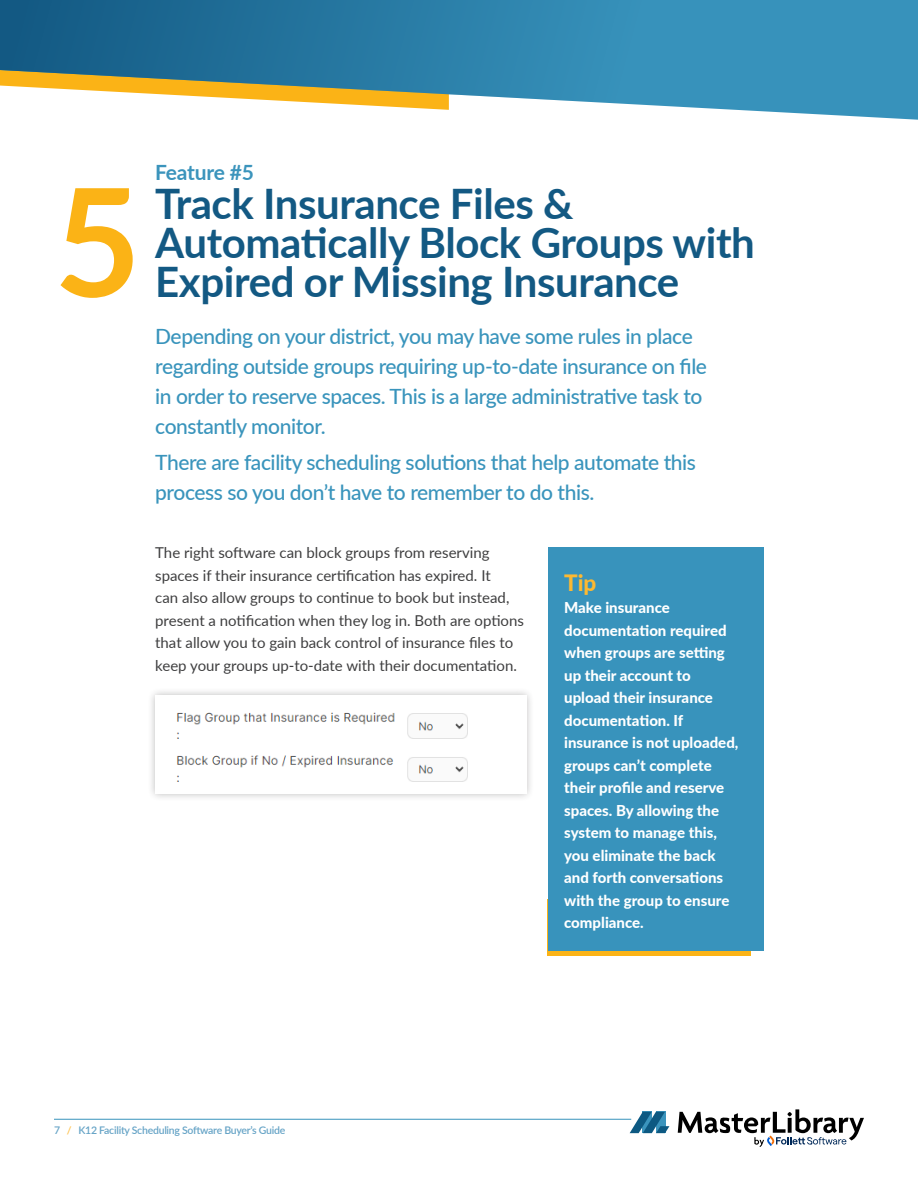
<style>
.page{position:relative;width:918px;height:1188px;background:#fff}
.page>*{position:absolute;margin:0;border:0;box-sizing:border-box;transform-origin:0 0}
.headline-gray{font:700 150px "Lato";color:#fbb316}
.headline-gray-2{font:700 42px/39px "Lato";letter-spacing:-.01em;color:#135983}
.t1{font:800 22.5px "Lato";color:#fdb931}
.t2{font:500 21px/30px "Lato";letter-spacing:-.02em;color:#3994bc}
.headline-gray-3{font:700 21px "Lato";letter-spacing:-.015em;color:#3b94bc}
.t3{font:800 15px/22.5px "Lato";color:#fff}
.t4{font:15px/22.5px "Lato";color:#3e3e3f}
.t5{font:600 10.5px "Lato";letter-spacing:-.025em;color:#65a3c6}
.s1{color:#fec14c}
</style>
<div class="page">
<hr style="left:54px;top:1119px;width:577px;height:1px;background:#3893bc">
<svg style="left:630px;top:1112px;width:39px;height:21px"></svg>
<svg style="left:678px;top:1109px;width:186px;height:38px"></svg>
<svg style="left:0;top:0;width:918px;height:120px;background:#5896ac"></svg>
<div style="left:548px;top:899px;width:203px;height:57px;background:#fbb316"></div>
<div style="left:548px;top:547px;width:216px;height:404px;background:#3893bc"></div>
<div style="left:147px;top:687px;width:388px;height:115px;background:#231f20;opacity:.31"></div>
<img style="left:155px;top:696px;width:371px;height:98px">
<p class="headline-gray" style="left:54px;top:132px;width:89px">5</p>
<p class="headline-gray-3" style="left:155px;top:157px;width:100px">Feature #5</p>
<p class="headline-gray-2" style="left:155px;top:182px;width:420px">Track Insurance Files &amp;</p>
<p class="headline-gray-2" style="left:155px;top:221px;width:601px">Automatically Block Groups with<br>Expired or Missing Insurance</p>
<p class="t2" style="left:155px;top:320px;width:553px">Depending on your district, you may have some rules in place regarding outside groups requiring up-to-date insurance on file in order to reserve spaces. This is a large administrative task to constantly monitor.</p>
<p class="t2" style="left:155px;top:446px;width:542px">There are facility scheduling solutions that help automate this process so you don’t have to remember to do this.</p>
<p class="t4" style="left:155px;top:541px;width:370px">The right software can block groups from reserving spaces if their insurance certification has expired. It<br>can also allow groups to continue to book but instead, present a notification when they log in. Both are options that allow you to gain back control of insurance files to keep your groups up-to-date with their documentation.</p>
<p class="t1" style="left:564px;top:566px;width:34px">Tip</p>
<p class="t3" style="left:564px;top:596px;width:176px">Make insurance documentation required when groups are setting up their account to upload their insurance documentation. If insurance is not uploaded, groups can’t complete their profile and reserve spaces. By allowing the system to manage this, you eliminate the back and forth conversations with the group to ensure compliance.</p>
<p class="t5" style="left:54px;top:1122px;width:233px">7 <span class="s1">/</span> K12 Facility Scheduling Software Buyer’s Guide</p>
</div>
